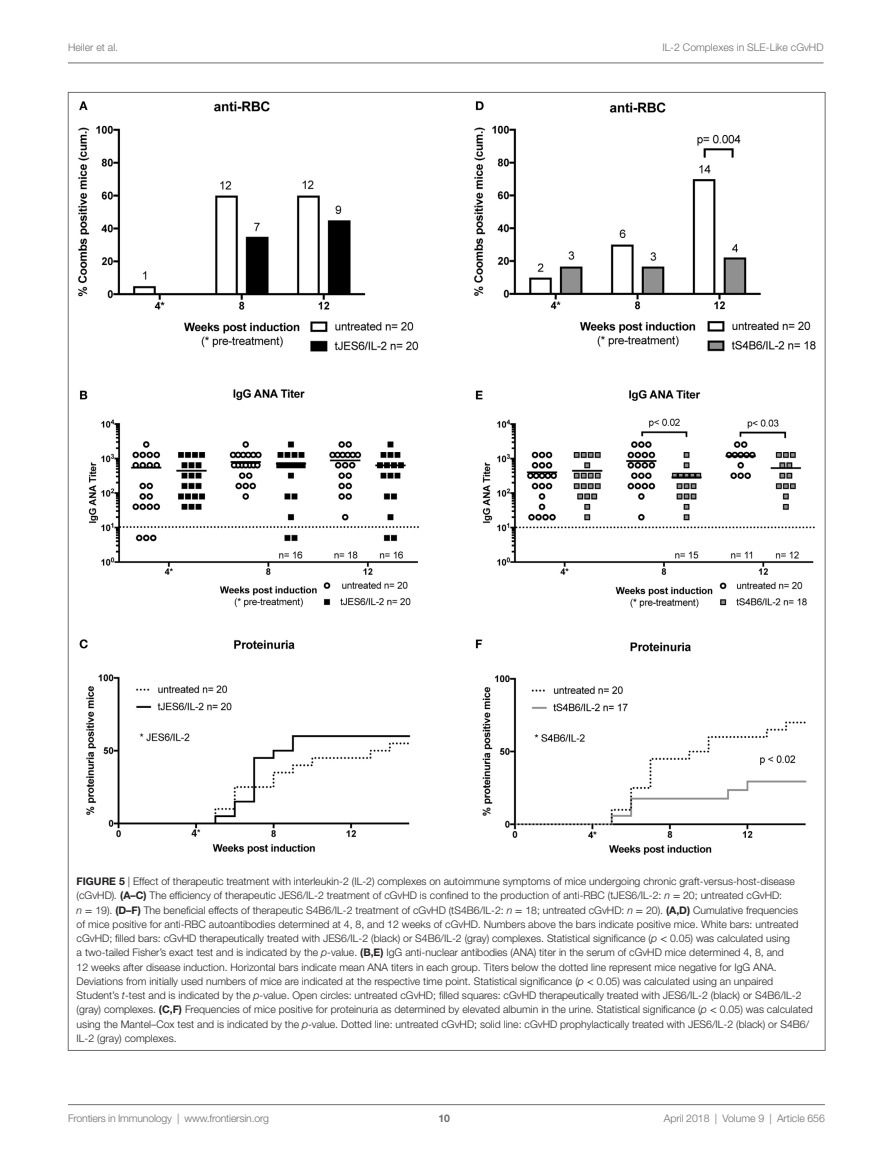
<style>
.page{position:relative;width:893px;height:1170px;background:#fff}
.page>*{position:absolute;margin:0;border:0;box-sizing:border-box;transform-origin:0 0}
.t1{font:300 10.5px/14.2px "Helvetica Neue LT Std";color:#231f20}
.t2{font:300 10.5px "Helvetica Neue LT Std";color:#6c6d70}
.t3{font:700 10.5px "Helvetica Neue LT Std";color:#6c6d70}
.s1{font-weight:700}
.s2{font-style:italic}
.s3{font-family:"STIX General";font-weight:400}
</style>
<div class="page">
<img style="left:78px;top:101px;width:738px;height:754px">
<hr style="left:68px;top:63px;width:756px;height:1px;background:#6c6d70">
<hr style="left:68px;top:1104px;width:757px;height:1px;background:#6c6d70">
<p class="t2" style="left:68px;top:41px;width:52px">Heiler et al.</p>
<p class="t2" style="left:662px;top:41px;width:163px">IL-2 Complexes in SLE-Like cGvHD</p>
<p class="t1" style="left:77px;top:874px;width:738px"><span class="s1">FIGURE 5</span> | Effect of therapeutic treatment with interleukin-2 (IL-2) complexes on autoimmune symptoms of mice undergoing chronic graft-versus-host-disease (cGvHD)<span class="s2">.</span> <span class="s1">(A–C)</span> The efficiency of therapeutic JES6/IL-2 treatment of cGvHD is confined to the production of anti-RBC (tJES6/IL-2: <span class="s2">n</span> <span class="s3">=</span> 20; untreated cGvHD:<br><span class="s2">n</span> <span class="s3">=</span> 19). <span class="s1">(D–F)</span> The beneficial effects of therapeutic S4B6/IL-2 treatment of cGvHD (tS4B6/IL-2: <span class="s2">n</span> <span class="s3">=</span> 18; untreated cGvHD: <span class="s2">n</span> <span class="s3">=</span> 20). <span class="s1">(A,D)</span> Cumulative frequencies<br>of mice positive for anti-RBC autoantibodies determined at 4, 8, and 12 weeks of cGvHD. Numbers above the bars indicate positive mice. White bars: untreated cGvHD; filled bars: cGvHD therapeutically treated with JES6/IL-2 (black) or S4B6/IL-2 (gray) complexes. Statistical significance (<span class="s2">p</span> <span class="s3">&lt;</span> 0.05) was calculated using<br>a two-tailed Fisher’s exact test and is indicated by the <span class="s2">p</span>-value. <span class="s1">(B,E)</span> IgG anti-nuclear antibodies (ANA) titer in the serum of cGvHD mice determined 4, 8, and<br>12 weeks after disease induction. Horizontal bars indicate mean ANA titers in each group. Titers below the dotted line represent mice negative for IgG ANA.<br>Deviations from initially used numbers of mice are indicated at the respective time point. Statistical significance (<span class="s2">p</span> <span class="s3">&lt;</span> 0.05) was calculated using an unpaired Student’s <span class="s2">t</span>-test and is indicated by the <span class="s2">p</span>-value. Open circles: untreated cGvHD; filled squares: cGvHD therapeutically treated with JES6/IL-2 (black) or S4B6/IL-2 (gray) complexes. <span class="s1">(C,F)</span> Frequencies of mice positive for proteinuria as determined by elevated albumin in the urine. Statistical significance (<span class="s2">p</span> <span class="s3">&lt;</span> 0.05) was calculated using the Mantel–Cox test and is indicated by the <span class="s2">p</span>-value. Dotted line: untreated cGvHD; solid line: cGvHD prophylactically treated with JES6/IL-2 (black) or S4B6/ IL-2 (gray) complexes.</p>
<p class="t2" style="left:68px;top:1111px;width:203px">Frontiers in Immunology | www.frontiersin.org</p>
<p class="t2" style="left:664px;top:1111px;width:163px">April 2018 | Volume 9 | Article 656</p>
<p class="t3" style="left:439px;top:1111px;width:13px">10</p>
</div>
